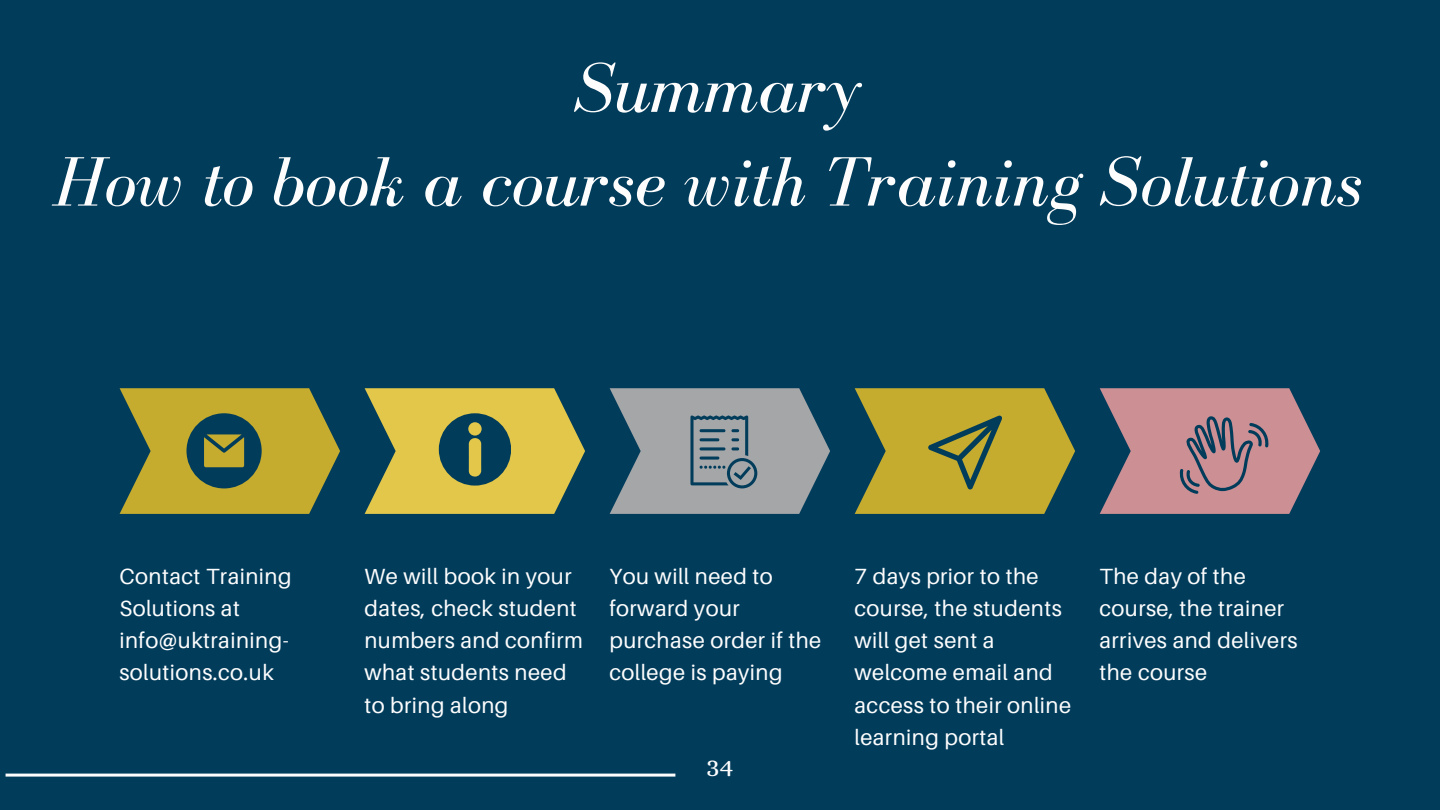
<style>
.page{position:relative;width:1440px;height:810px;background:#013c5b}
.page>*{position:absolute;margin:0;border:0;box-sizing:border-box;transform-origin:0 0}
.t1{font:italic 72px "Bodoni FLF";color:#fdfdfd}
.t2{font:28px "Alice";color:#fdfdfd}
.t3{font:22px/32.2px "Aileron";letter-spacing:.02em;color:#fdfdfd}
</style>
<div class="page">
<hr style="left:6px;top:774px;width:669px;height:3px;background:#fdfdfd">
<svg style="left:120px;top:388px;width:220px;height:126px"></svg>
<svg style="left:365px;top:388px;width:220px;height:126px"></svg>
<svg style="left:610px;top:388px;width:220px;height:126px"></svg>
<svg style="left:855px;top:388px;width:220px;height:126px"></svg>
<svg style="left:1100px;top:388px;width:220px;height:126px"></svg>
<p class="t1" style="left:573px;top:49px;width:289px">Summary</p>
<p class="t1" style="left:54px;top:143px;width:1310px">How to book a course with Training Solutions</p>
<p class="t3" style="left:119px;top:559px;width:174px">Contact Training<br>Solutions at info@uktraining&shy;solutions.co.uk</p>
<p class="t3" style="left:364px;top:559px;width:220px">We will book in your dates, check student numbers and confirm what students need to bring along</p>
<p class="t3" style="left:609px;top:559px;width:213px">You will need to forward your purchase order if the college is paying</p>
<p class="t3" style="left:854px;top:559px;width:218px">7 days prior to the course, the students will get sent a welcome email and access to their online learning portal</p>
<p class="t3" style="left:1100px;top:559px;width:200px">The day of the course, the trainer arrives and delivers the course</p>
<p class="t2" style="left:706px;top:750px;width:29px">34</p>
</div>
